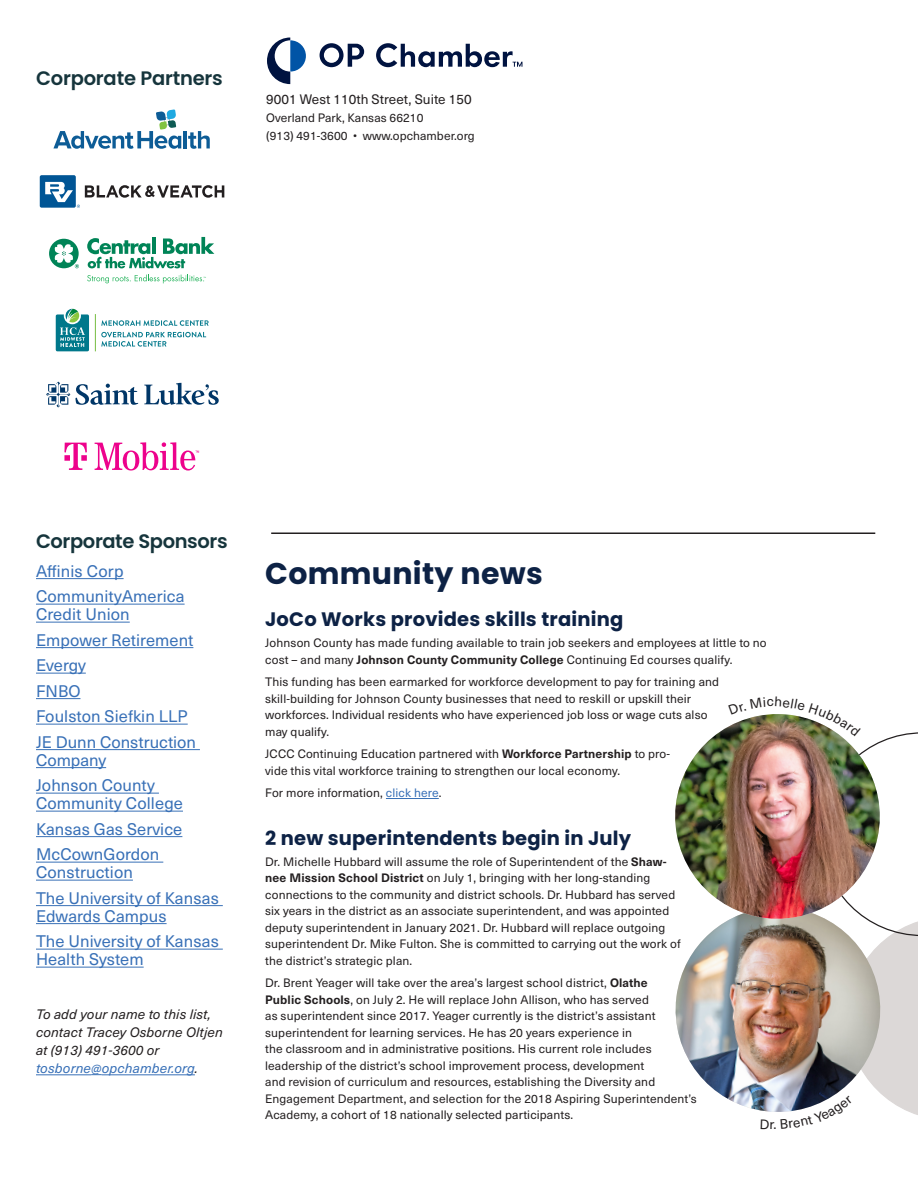
<style>
.page{position:relative;width:918px;height:1188px;background:#fff}
.page>*{position:absolute;margin:0;border:0;box-sizing:border-box;transform-origin:0 0}
.Headline{font:700 30px "Poppins";letter-spacing:.01em;color:#0d2245}
.Subhead{font:700 19.5px "Poppins";letter-spacing:.01em;color:#0d2245}
.t1{font:600 19.5px "Poppins";letter-spacing:-.015em;color:#16353c}
.t2{font:16.5px/18px "Neue Haas Unica W1 G";letter-spacing:.005em;color:#3870b7}
.t3{font:italic 13.5px/18px "Neue Haas Unica W1 G";letter-spacing:.01em;color:#231f20}
.New_member_contact{font:13.5px "Neue Haas Unica W1 G";color:#231f20}
.Body{font:12px/16.5px "Neue Haas Unica W1 G";letter-spacing:.01em;color:#231f20}
.New_member_categorie{font:12px "Neue Haas Unica W1 G";letter-spacing:.005em;color:#231f20}
.s1{color:#3870b7}
.s2{font-size:12px;color:#3870b7}
.s3{font-weight:700}
</style>
<div class="page">
<hr style="left:36px;top:578px;width:88px;height:1px;background:#3870b7">
<hr style="left:36px;top:604px;width:149px;height:1px;background:#3870b7">
<hr style="left:36px;top:622px;width:94px;height:1px;background:#3870b7">
<hr style="left:36px;top:647px;width:157px;height:1px;background:#3870b7">
<hr style="left:36px;top:673px;width:50px;height:1px;background:#3870b7">
<hr style="left:36px;top:698px;width:44px;height:1px;background:#3870b7">
<hr style="left:36px;top:724px;width:152px;height:1px;background:#3870b7">
<hr style="left:36px;top:749px;width:164px;height:1px;background:#3870b7">
<hr style="left:36px;top:767px;width:70px;height:1px;background:#3870b7">
<hr style="left:36px;top:793px;width:123px;height:1px;background:#3870b7">
<hr style="left:36px;top:811px;width:147px;height:1px;background:#3870b7">
<hr style="left:36px;top:836px;width:146px;height:1px;background:#3870b7">
<hr style="left:36px;top:862px;width:127px;height:1px;background:#3870b7">
<hr style="left:36px;top:880px;width:97px;height:1px;background:#3870b7">
<hr style="left:36px;top:905px;width:187px;height:1px;background:#3870b7">
<hr style="left:36px;top:923px;width:131px;height:1px;background:#3870b7">
<hr style="left:36px;top:949px;width:187px;height:1px;background:#3870b7">
<hr style="left:36px;top:967px;width:108px;height:1px;background:#3870b7">
<hr style="left:36px;top:1074px;width:55px;height:1px;background:#3870b7">
<hr style="left:102px;top:1074px;width:93px;height:1px;background:#3870b7">
<div style="left:49px;top:239px;width:30px;height:29px;background:#008457;border-radius:50%"></div>
<svg style="left:53px;top:242px;width:26px;height:26px"></svg>
<svg style="left:87px;top:275px;width:119px;height:8px"></svg>
<svg style="left:87px;top:237px;width:127px;height:31px"></svg>
<svg style="left:56px;top:309px;width:33px;height:42px"></svg>
<svg style="left:101px;top:320px;width:108px;height:6px"></svg>
<svg style="left:101px;top:332px;width:105px;height:15px"></svg>
<hr style="left:95px;top:314px;width:1px;height:37px;background:#77bd42">
<div style="left:40px;top:175px;width:36px;height:33px;background:#005595;border-radius:2px"></div>
<svg style="left:45px;top:182px;width:179px;height:26px"></svg>
<hr style="left:184px;top:131px;width:3px;height:17px;background:#0d5c96">
<svg style="left:188px;top:131px;width:22px;height:18px"></svg>
<svg style="left:53px;top:109px;width:128px;height:40px"></svg>
<svg style="left:64px;top:443px;width:23px;height:27px"></svg>
<svg style="left:95px;top:442px;width:104px;height:29px"></svg>
<svg style="left:46px;top:382px;width:24px;height:25px"></svg>
<svg style="left:76px;top:384px;width:62px;height:21px"></svg>
<svg style="left:144px;top:383px;width:75px;height:22px"></svg>
<hr style="left:386px;top:798px;width:53px;height:1px;background:#3870b7">
<img style="left:675px;top:928px;width:54px;height:172px">
<img style="left:675px;top:726px;width:54px;height:202px">
<svg style="left:267px;top:37px;width:39px;height:47px"></svg>
<svg style="left:376px;top:43px;width:146px;height:24px"></svg>
<svg style="left:320px;top:43px;width:44px;height:24px"></svg>
<hr style="left:271px;top:532px;width:604px;height:2px;background:#231f20">
<img style="left:729px;top:714px;width:189px;height:401px">
<p class="t1" style="left:36px;top:67px;width:188px">Corporate Partners</p>
<p class="New_member_contact" style="left:266px;top:89px;width:207px">9001 West 110th Street, Suite 150</p>
<p class="New_member_categorie" style="left:266px;top:109px;width:159px">Overland Park, Kansas 66210</p>
<p class="New_member_categorie" style="left:266px;top:127px;width:210px">(913) 491-3600 • www.opchamber.org</p>
<p class="t1" style="left:36px;top:530px;width:193px">Corporate Sponsors</p>
<p class="t2" style="left:36px;top:561px;width:89px">Affinis Corp</p>
<p class="t2" style="left:36px;top:587px;width:150px">CommunityAmerica<br>Credit Union</p>
<p class="t2" style="left:36px;top:630px;width:159px">Empower Retirement</p>
<p class="t2" style="left:36px;top:656px;width:51px">Evergy</p>
<p class="t2" style="left:36px;top:681px;width:46px">FNBO</p>
<p class="t2" style="left:36px;top:707px;width:153px">Foulston Siefkin LLP</p>
<p class="t2" style="left:36px;top:732px;width:162px">JE Dunn Construction<br>Company</p>
<p class="t2" style="left:36px;top:776px;width:148px">Johnson County<br>Community College</p>
<p class="t2" style="left:36px;top:819px;width:148px">Kansas Gas Service</p>
<p class="t2" style="left:36px;top:845px;width:125px">McCownGordon<br>Construction</p>
<p class="t2" style="left:36px;top:888px;width:184px">The University of Kansas<br>Edwards Campus</p>
<p class="t2" style="left:36px;top:932px;width:184px">The University of Kansas<br>Health System</p>
<p class="t3" style="left:36px;top:1005px;width:188px">To add your name to this list, contact Tracey Osborne Oltjen at (913) 491-3600 or <span class="s1">tosborne</span><span class="s2">@</span><span class="s1">opchamber.org</span>.</p>
<p class="Headline" style="left:265px;top:556px;width:279px">Community news</p>
<p class="Subhead" style="left:265px;top:608px;width:360px">JoCo Works provides skills training</p>
<p class="Body" style="left:265px;top:634px;width:503px">Johnson County has made funding available to train job seekers and employees at little to no cost – and many <span class="s3">Johnson County Community College</span> Continuing Ed courses qualify.</p>
<p class="Body" style="left:265px;top:673px;width:455px">This funding has been earmarked for workforce development to pay for training and skill-building for Johnson County businesses that need to reskill or upskill their workforces. Individual residents who have experienced job loss or wage cuts also may qualify.</p>
<p class="Body" style="left:265px;top:745px;width:407px">JCCC Continuing Education partnered with <span class="s3">Workforce Partnership</span> to pro&shy;vide this vital workforce training to strengthen our local economy.</p>
<p class="Body" style="left:265px;top:784px;width:178px">For more information, <span class="s1">click here</span>.</p>
<p class="Subhead" style="left:265px;top:827px;width:368px">2 new superintendents begin in July</p>
<p class="Body" style="left:265px;top:853px;width:417px">Dr. Michelle Hubbard will assume the role of Superintendent of the <span class="s3">Shaw&shy;nee Mission School District</span> on July 1, bringing with her long-standing connections to the community and district schools. Dr. Hubbard has served six years in the district as an associate superintendent, and was appointed deputy superintendent in January 2021. Dr. Hubbard will replace outgoing superintendent Dr. Mike Fulton. She is committed to carrying out the work of the district’s strategic plan.</p>
<p class="Body" style="left:265px;top:974px;width:433px">Dr. Brent Yeager will take over the area’s largest school district, <span class="s3">Olathe<br>Public Schools</span>, on July 2. He will replace John Allison, who has served<br>as superintendent since 2017. Yeager currently is the district’s assistant superintendent for learning services. He has 20 years experience in<br>the classroom and in administrative positions. His current role includes leadership of the district’s school improvement process, development<br>and revision of curriculum and resources, establishing the Diversity and Engagement Department, and selection for the 2018 Aspiring Superintendent’s Academy, a cohort of 18 nationally selected participants.</p>
<p class="New_member_contact" style="left:774px;top:1115px;width:5px">.</p>
</div>
